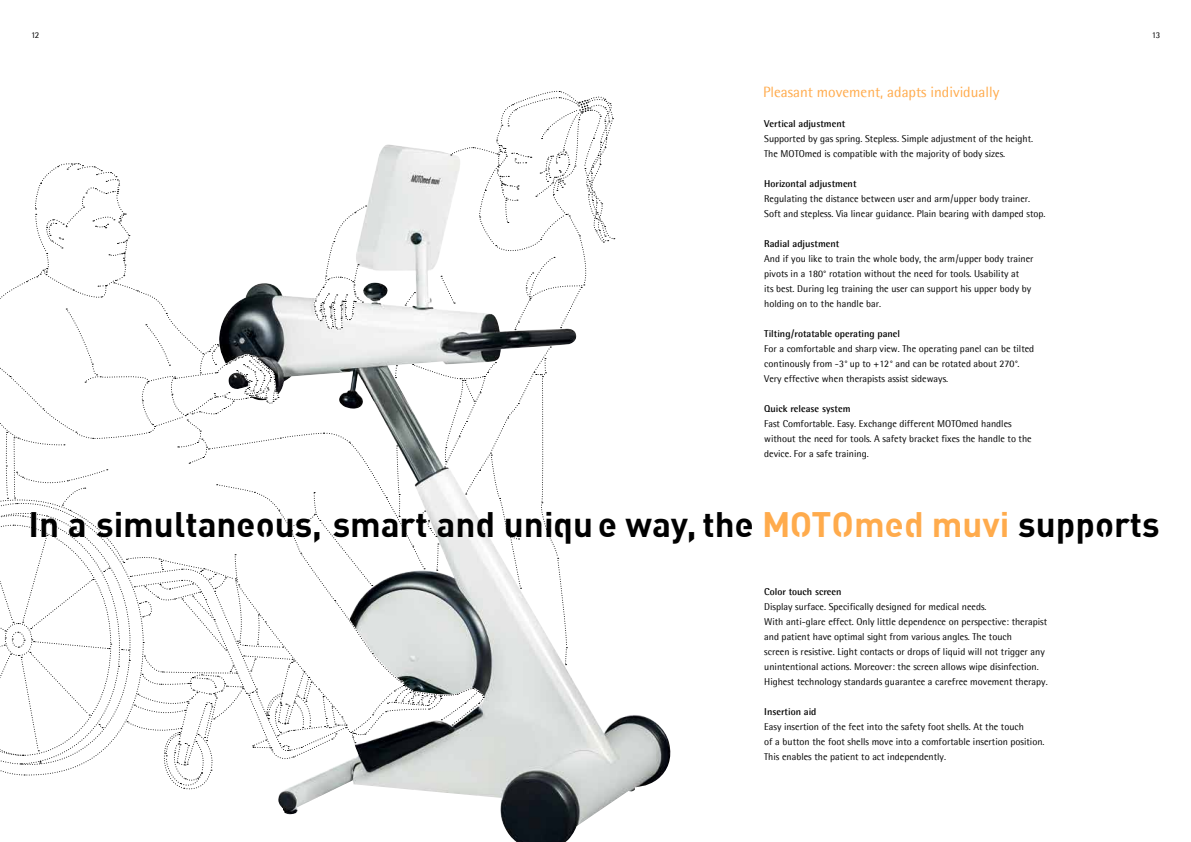
<style>
.page{position:relative;width:1191px;height:842px;background:#fff}
.page>*{position:absolute;margin:0;border:0;box-sizing:border-box;transform-origin:0 0}
.t1{font:700 35px "Streetvertising";color:#000}
.t2{font:15px "Agfa Rotis Semisans";color:#ffab4c}
.t3{font:10px/15px "Agfa Rotis Semisans";color:#000}
.t4{font:700 10px "Agfa Rotis Semisans";color:#000}
.t5{font:9px "Agfa Rotis Semisans";color:#000}
.s1{color:#ffab4c}
</style>
<div class="page">
<svg style="left:0;top:91px;width:615px;height:699px"></svg>
<p class="t5" style="left:31px;top:31px;width:10px">12</p>
<p class="t5" style="left:1151px;top:31px;width:10px">13</p>
<h2 class="t2" style="left:763px;top:85px;width:238px">Pleasant movement, adapts individually</h2>
<p class="t4" style="left:764px;top:117px;width:82px">Vertical adjustment</p>
<p class="t3" style="left:764px;top:131px;width:270px">Supported by gas spring. Stepless. Simple adjustment of the height.<br>The MOTOmed is compatible with the majority of body sizes.</p>
<p class="t4" style="left:764px;top:177px;width:94px">Horizontal adjustment</p>
<p class="t3" style="left:764px;top:191px;width:283px">Regulating the distance between user and arm/upper body trainer.<br>Soft and stepless. Via linear guidance. Plain bearing with damped stop.</p>
<p class="t4" style="left:764px;top:237px;width:77px">Radial adjustment</p>
<p class="t3" style="left:764px;top:251px;width:271px">And if you like to train the whole body, the arm/upper body trainer pivots in a 180° rotation without the need for tools. Usability at<br>its best. During leg training the user can support his upper body by holding on to the handle bar.</p>
<p class="t4" style="left:764px;top:327px;width:137px">Tilting/rotatable operating panel</p>
<p class="t3" style="left:764px;top:341px;width:271px">For a comfortable and sharp view. The operating panel can be tilted continously from -3° up to +12° and can be rotated about 270°.<br>Very effective when therapists assist sideways.</p>
<p class="t4" style="left:764px;top:402px;width:88px">Quick release system</p>
<p class="t3" style="left:764px;top:416px;width:269px">Fast Comfortable. Easy. Exchange different MOTOmed handles without the need for tools. A safety bracket fixes the handle to the device. For a safe training.</p>
<h1 class="t1" style="left:28px;top:501px;width:1133px">In a simultaneous, smart and uniqu e way, the <span class="s1">MOTOmed muvi</span> supports</h1>
<p class="t4" style="left:764px;top:585px;width:79px">Color touch screen</p>
<p class="t3" style="left:764px;top:599px;width:285px">Display surface. Specifically designed for medical needs.<br>With anti-glare effect. Only little dependence on perspective: therapist and patient have optimal sight from various angles. The touch<br>screen is resistive. Light contacts or drops of liquid will not trigger any unintentional actions. Moreover: the screen allows wipe disinfection.<br>Highest technology standards guarantee a carefree movement therapy.</p>
<p class="t4" style="left:764px;top:705px;width:54px">Insertion aid</p>
<p class="t3" style="left:764px;top:719px;width:282px">Easy insertion of the feet into the safety foot shells. At the touch<br>of a button the foot shells move into a comfortable insertion position.<br>This enables the patient to act independently.</p>
</div>
